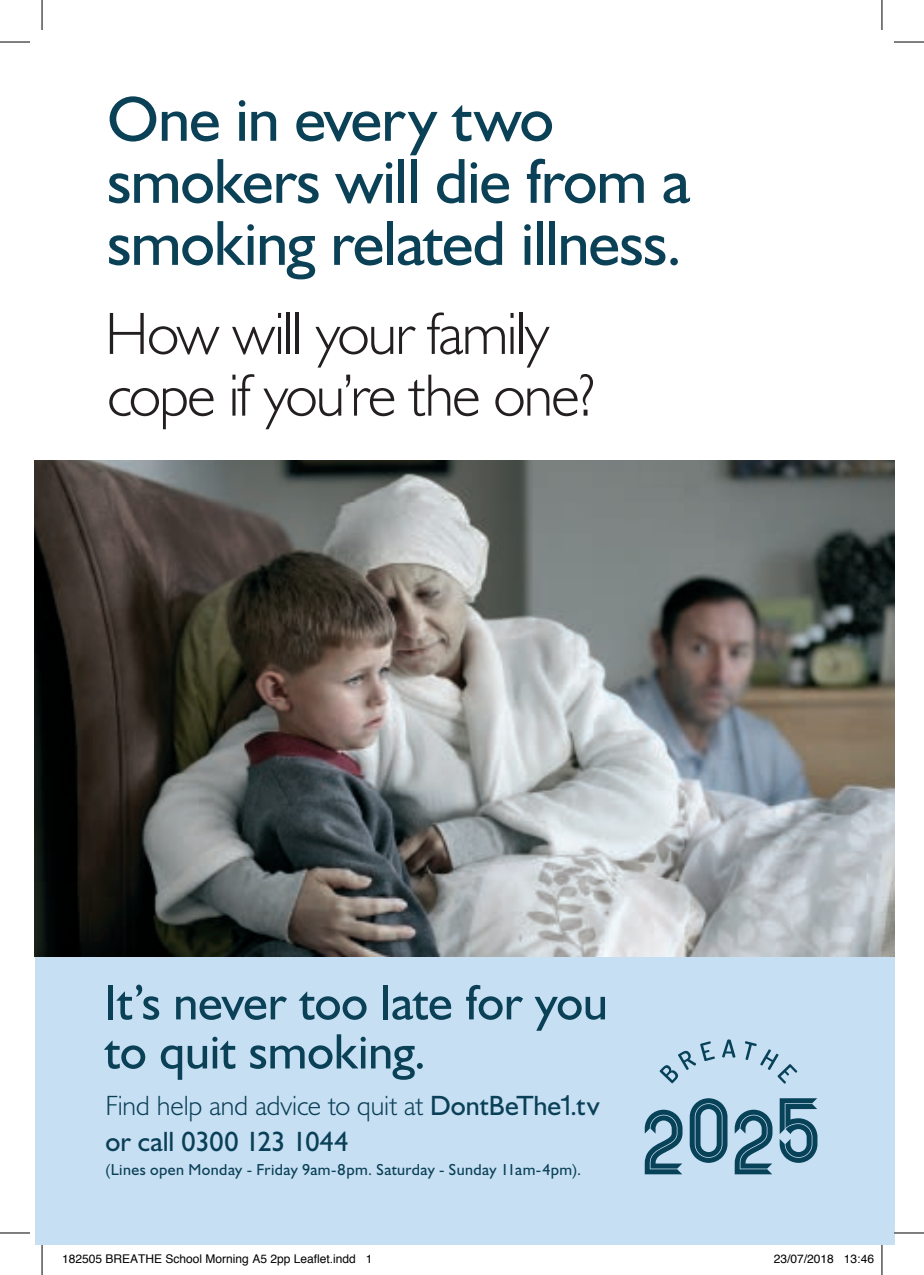
<style>
.page{position:relative;width:924px;height:1275px;background:#fff}
.page>*{position:absolute;margin:0;border:0;box-sizing:border-box;transform-origin:0 0}
.t1{font:64px/62px "Humanist 521 BT";letter-spacing:-.015em;color:#0a4156}
.t2{font:300 60px/61.6px "Humanist 521 BT";letter-spacing:-.03em;color:#231f20}
.t3{font:50px/49px "Humanist 521 BT";letter-spacing:-.005em;color:#0a4156}
.t4{font:28px/35.4px "Humanist 521 BT";color:#0a4057}
.t5{font:16px "Humanist 521 BT";letter-spacing:.025em;color:#0a4057}
.t6{font:12px "Helvetica";color:#000}
.s1{font-weight:300}
.s2{font-family:"Helvetica Neue"}
</style>
<div class="page">
<div style="left:35px;top:936px;width:858px;height:308px;background:#c7dff3"></div>
<img style="left:35px;top:461px;width:858px;height:495px">
<svg style="left:644px;top:1109px;width:38px;height:65px"></svg>
<svg style="left:689px;top:1098px;width:38px;height:64px"></svg>
<svg style="left:734px;top:1109px;width:38px;height:65px"></svg>
<svg style="left:779px;top:1098px;width:38px;height:64px"></svg>
<svg style="left:659px;top:1041px;width:55px;height:42px"></svg>
<svg style="left:722px;top:1039px;width:13px;height:18px"></svg>
<svg style="left:745px;top:1041px;width:51px;height:42px"></svg>
<hr style="left:0;top:42px;width:30px;height:1px;background:#000">
<hr style="left:893px;top:42px;width:30px;height:1px;background:#000">
<hr style="left:0;top:1232px;width:30px;height:1px;background:#000">
<hr style="left:893px;top:1232px;width:30px;height:1px;background:#000">
<hr style="left:42px;top:0;width:1px;height:30px;background:#000">
<hr style="left:42px;top:1245px;width:1px;height:30px;background:#000">
<hr style="left:881px;top:0;width:1px;height:30px;background:#000">
<hr style="left:881px;top:1245px;width:1px;height:30px;background:#000">
<h1 class="t1" style="left:107px;top:87px;width:583px">One in every two smokers will die from a smoking related illness.</h1>
<h2 class="t2" style="left:105px;top:301px;width:492px">How will your family cope if you’re the one?</h2>
<h3 class="t3" style="left:104px;top:977px;width:504px">It’s never too late for you to quit smoking.</h3>
<h3 class="t4" style="left:105px;top:1087px;width:495px"><span class="s1">Find help and advice to quit at</span> DontBeThe<span class="s2">1</span>.tv or call 0300 123 1044</h3>
<h3 class="t5" style="left:105px;top:1160px;width:477px">(Lines open Monday - Friday 9am-8pm. Saturday - Sunday 11am-4pm).</h3>
<p class="t6" style="left:62px;top:1249px;width:312px">182505 BREATHE School Morning A5 2pp Leaflet.indd 1</p>
<p class="t6" style="left:773px;top:1249px;width:102px">23/07/2018 13:46</p>
</div>
